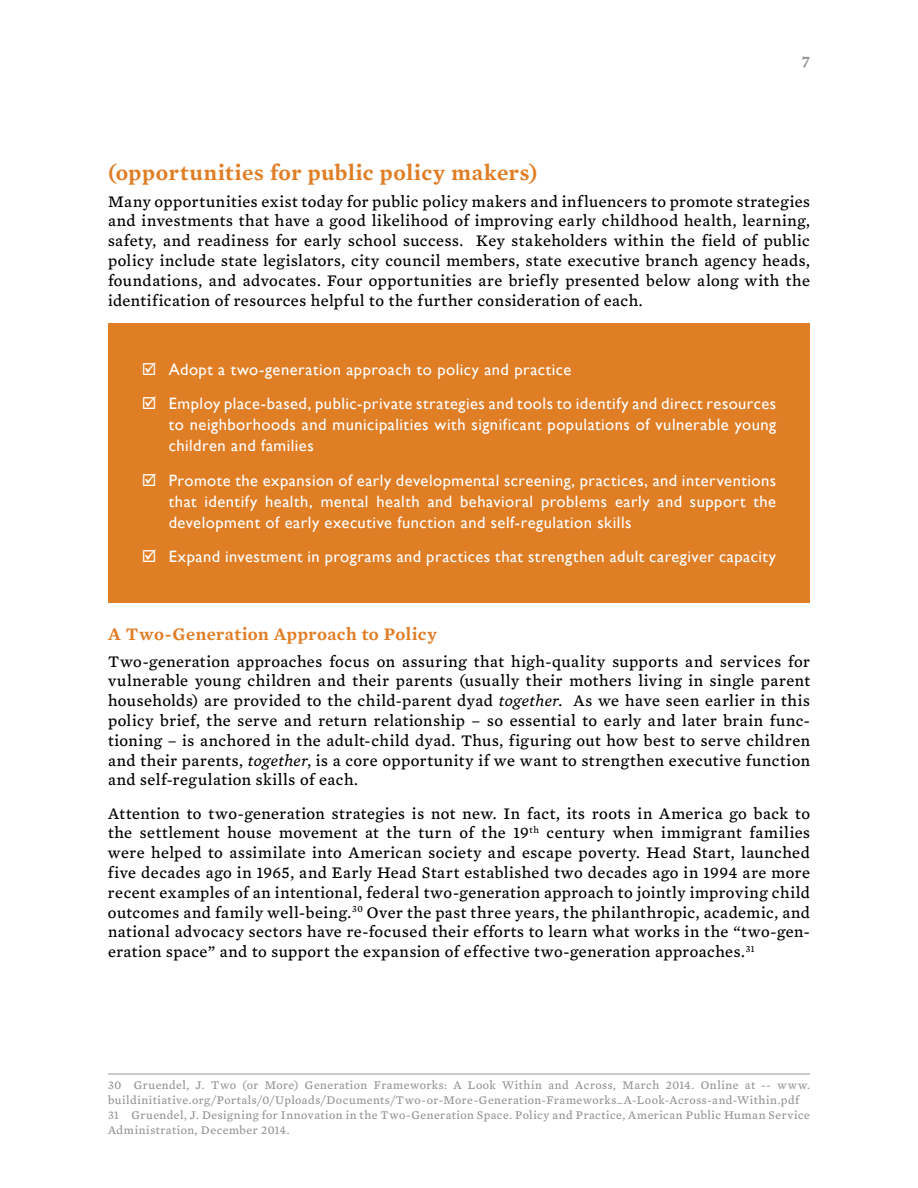
<style>
.page{position:relative;width:918px;height:1188px;background:#fff}
.page>*{position:absolute;margin:0;border:0;box-sizing:border-box;transform-origin:0 0}
.t1{font:600 22.5px "Mercury Text G4";letter-spacing:.02em;color:#e07e26}
.t2{font:600 18px "Mercury Text G4";letter-spacing:.02em;color:#e07e26}
.t3{font:16.5px/19.8px "Mercury Text G4";letter-spacing:.03em;color:#000;text-align:justify}
.t4{font:16.5px/21px "Gill Sans";letter-spacing:.03em;color:#fff;text-align:justify}
.t5{font:600 16.5px "Mercury Text G4";color:#919195}
.t6{font:12px/15px "Mercury Text G4";letter-spacing:.045em;color:#939598}
.s1{font-style:italic}
</style>
<div class="page">
<div style="left:108px;top:323px;width:702px;height:280px;background:#e07e26"></div>
<hr style="left:108px;top:1074px;width:702px;height:1px;background:#939598">
<p class="t5" style="left:802px;top:49px;width:10px">7</p>
<h1 class="t1" style="left:108px;top:156px;width:431px">(opportunities for public policy makers)</h1>
<p class="t3" style="left:108px;top:190px;width:704px">Many opportunities exist today for public policy makers and influencers to promote strategies and investments that have a good likelihood of improving early childhood health, learning, safety, and readiness for early school success. Key stakeholders within the field of public policy include state legislators, city council members, state executive branch agency heads, foundations, and advocates. Four opportunities are briefly presented below along with the identification of resources helpful to the further consideration of each.</p>
<p class="t4" style="left:142px;top:358px;width:431px">☑ Adopt a two-generation approach to policy and practice</p>
<p class="t4" style="left:169px;top:393px;width:609px;text-indent:-27px">☑ Employ place-based, public-private strategies and tools to identify and direct resources to neighborhoods and municipalities with significant populations of vulnerable young children and families</p>
<p class="t4" style="left:169px;top:469px;width:609px;text-indent:-27px">☑ Promote the expansion of early developmental screening, practices, and interventions that identify health, mental health and behavioral problems early and support the development of early executive function and self-regulation skills</p>
<p class="t4" style="left:142px;top:546px;width:636px">☑ Expand investment in programs and practices that strengthen adult caregiver capacity</p>
<p class="t2" style="left:108px;top:621px;width:330px">A Two-Generation Approach to Policy</p>
<p class="t3" style="left:108px;top:650px;width:704px">Two-generation approaches focus on assuring that high-quality supports and services for vulnerable young children and their parents (usually their mothers living in single parent households) are provided to the child-parent dyad <span class="s1">together</span>. As we have seen earlier in this policy brief, the serve and return relationship – so essential to early and later brain func&shy;tioning – is anchored in the adult-child dyad. Thus, figuring out how best to serve children and their parents, <span class="s1">together</span>, is a core opportunity if we want to strengthen executive function and self-regulation skills of each.</p>
<p class="t3" style="left:108px;top:802px;width:704px">Attention to two-generation strategies is not new. In fact, its roots in America go back to the settlement house movement at the turn of the 19<sup>th</sup> century when immigrant families were helped to assimilate into American society and escape poverty. Head Start, launched five decades ago in 1965, and Early Head Start established two decades ago in 1994 are more recent examples of an intentional, federal two-generation approach to jointly improving child outcomes and family well-being.<sup>30</sup> Over the past three years, the philanthropic, academic, and national advocacy sectors have re-focused their efforts to learn what works in the “two-gen&shy;eration space” and to support the expansion of effective two-generation approaches.<sup>31</sup></p>
<p class="t6" style="left:108px;top:1077px;width:704px">30 Gruendel, J. Two (or More) Generation Frameworks: A Look Within and Across, March 2014. Online at -- www. buildinitiative.org/Portals/0/Uploads/Documents/Two-or-More-Generation-Frameworks_A-Look-Across-and-Within.pdf 31 Gruendel, J. Designing for Innovation in the Two-Generation Space. Policy and Practice, American Public Human Service Administration, December 2014.</p>
</div>
